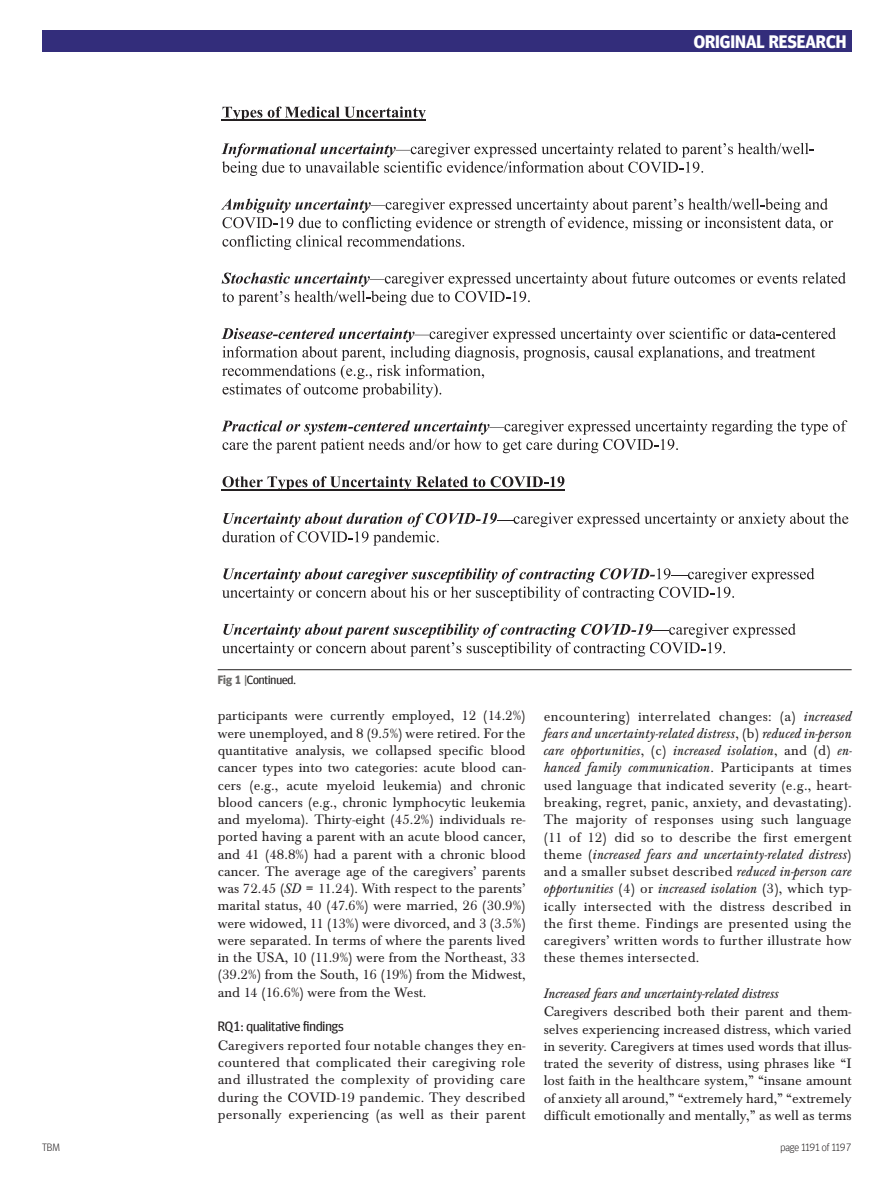
<style>
.page{position:relative;width:894px;height:1186px;background:#fff}
.page>*{position:absolute;margin:0;border:0;box-sizing:border-box;transform-origin:0 0}
.t1{font:700 18px "Meta Headline Offc";color:#fff}
.t2{font:14.25px/17.2px "Baskerville EF";letter-spacing:.02em;color:#231f20;text-align:justify}
.t3{font:italic 14.25px "Baskerville EF";color:#231f20}
.t4{font:13.5px "Meta Headline Offc";color:#231f20}
.t5{font:12px "Meta Headline Offc";color:#231f20}
.t6{font:300 10.5px "Meta Headline Offc";color:#231f20}
.s1{font-weight:700;color:#6b6a68}
.s2{color:#6b6a68}
.s3{font-style:italic}
</style>
<div class="page">
<div style="left:42px;top:30px;width:809px;height:21px;background:#332d7b"></div>
<hr style="left:218px;top:669px;width:633px;height:1px;background:#231f20">
<svg style="left:222px;top:107px;width:203px;height:12px"></svg>
<hr style="left:222px;top:119px;width:204px;height:2px;background:#231f20">
<svg style="left:221px;top:143px;width:592px;height:33px"></svg>
<svg style="left:221px;top:198px;width:611px;height:52px"></svg>
<svg style="left:221px;top:272px;width:624px;height:33px"></svg>
<svg style="left:221px;top:328px;width:614px;height:70px"></svg>
<svg style="left:221px;top:420px;width:626px;height:33px"></svg>
<svg style="left:222px;top:476px;width:342px;height:13px"></svg>
<hr style="left:222px;top:489px;width:343px;height:1px;background:#231f20">
<svg style="left:222px;top:513px;width:626px;height:33px"></svg>
<svg style="left:222px;top:568px;width:592px;height:33px"></svg>
<svg style="left:222px;top:623px;width:573px;height:34px"></svg>
<p class="t1" style="left:693px;top:31px;width:154px">ORIGINAL RESEARCH</p>
<p class="t5" style="left:218px;top:672px;width:80px"><span class="s1">Fig 1</span> <span class="s2">|</span>Continued.</p>
<p class="t2" style="left:218px;top:708px;width:309px">participants were currently employed, 12 (14.2%) were unemployed, and 8 (9.5%) were retired. For the quantitative analysis, we collapsed specific blood cancer types into two categories: acute blood can&shy;cers (e.g., acute myeloid leukemia) and chronic blood cancers (e.g., chronic lymphocytic leukemia and myeloma). Thirty-eight (45.2%) individuals re&shy;ported having a parent with an acute blood cancer, and 41 (48.8%) had a parent with a chronic blood cancer. The average age of the caregivers’ parents was 72.45 (<span class="s3">SD</span> = 11.24). With respect to the parents’ marital status, 40 (47.6%) were married, 26 (30.9%) were widowed, 11 (13%) were divorced, and 3 (3.5%) were separated. In terms of where the parents lived in the USA, 10 (11.9%) were from the Northeast, 33 (39.2%) from the South, 16 (19%) from the Midwest, and 14 (16.6%) were from the West.</p>
<p class="t4" style="left:218px;top:1018px;width:127px">RQ1: qualitative findings</p>
<p class="t2" style="left:218px;top:1037px;width:309px">Caregivers reported four notable changes they en&shy;countered that complicated their caregiving role and illustrated the complexity of providing care during the COVID-19 pandemic. They described personally experiencing (as well as their parent</p>
<p class="t2" style="left:543px;top:708px;width:309px">encountering) interrelated changes: (a) <span class="s3">increased fears and uncertainty-related distress</span>, (b) <span class="s3">reduced in-person care opportunities</span>, (c) <span class="s3">increased isolation</span>, and (d) <span class="s3">en&shy;hanced family communication</span>. Participants at times used language that indicated severity (e.g., heart&shy;breaking, regret, panic, anxiety, and devastating).<br>The majority of responses using such language (11 of 12) did so to describe the first emergent theme (<span class="s3">increased fears and uncertainty-related distress</span>) and a smaller subset described <span class="s3">reduced in-person care opportunities</span> (4) or <span class="s3">increased isolation</span> (3), which typ&shy;ically intersected with the distress described in the first theme. Findings are presented using the caregivers’ written words to further illustrate how these themes intersected.</p>
<p class="t3" style="left:543px;top:985px;width:236px">Increased fears and uncertainty-related distress</p>
<p class="t2" style="left:543px;top:1003px;width:309px">Caregivers described both their parent and them&shy;selves experiencing increased distress, which varied in severity. Caregivers at times used words that illus&shy;trated the severity of distress, using phrases like “I lost faith in the healthcare system,” “insane amount of anxiety all around,” “extremely hard,” “extremely difficult emotionally and mentally,” as well as terms</p>
<p class="t6" style="left:42px;top:1141px;width:19px">TBM</p>
<p class="t6" style="left:780px;top:1141px;width:73px">page 1191 of 1197</p>
</div>
